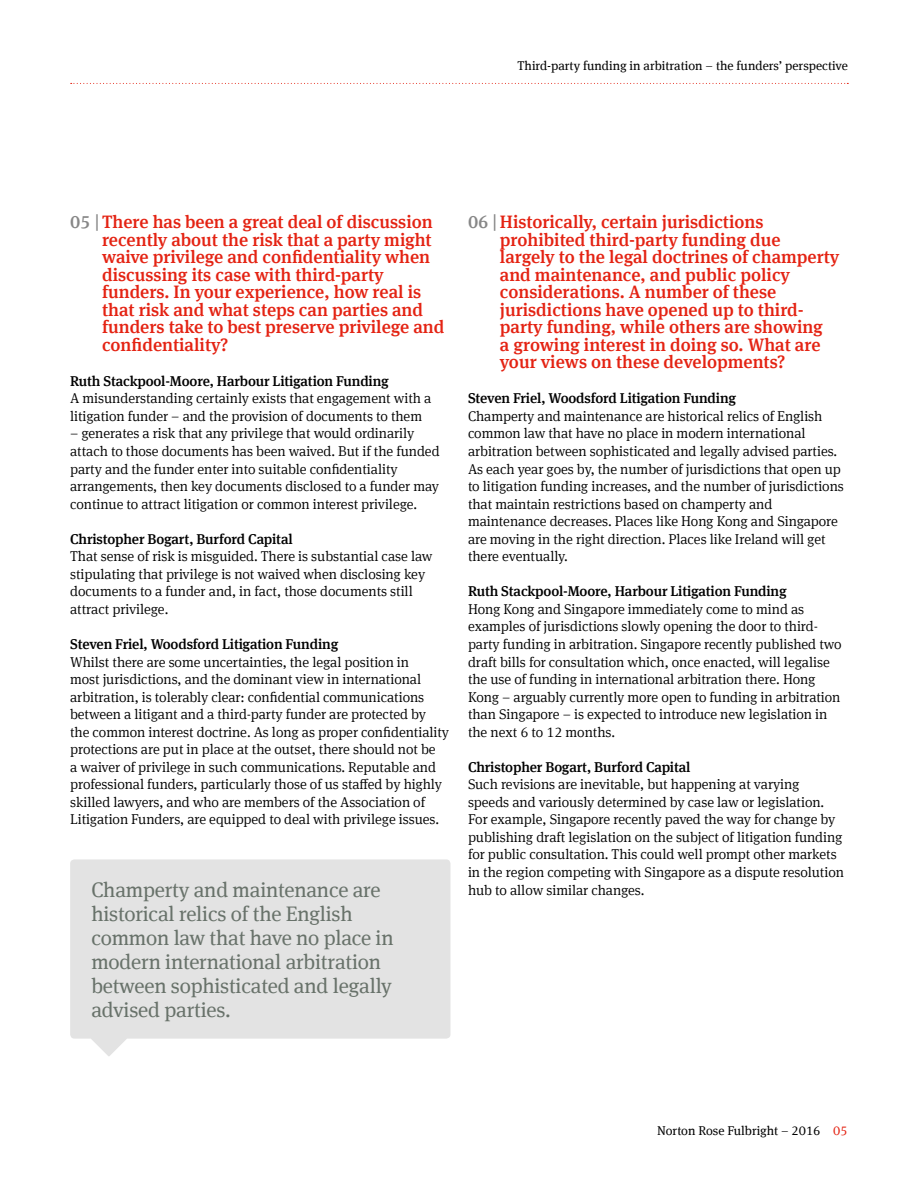
<style>
.page{position:relative;width:918px;height:1188px;background:#fff}
.page>*{position:absolute;margin:0;border:0;box-sizing:border-box;transform-origin:0 0}
.t1{font:21px/24px "Meta Serif Offc Pro";letter-spacing:-.01em;color:#68726a}
.t2{font:500 18px/17.5px "Meta Serif Offc Pro";color:#e42313}
.t3{font:300 14.25px/17.5px "Meta Serif Offc Pro";letter-spacing:-.005em;color:#000}
.t4{font:500 14.25px "Meta Serif Offc Pro";letter-spacing:-.01em;color:#000}
.t5{font:12.75px "Meta Serif Offc Pro";color:#000}
.s1{color:#878787}
.s2{color:#e42313}
</style>
<div class="page">
<svg style="left:70px;top:859px;width:380px;height:197px;background:#e5e5e5"></svg>
<svg style="left:71px;top:83px;width:777px;height:1px"></svg>
<p class="t5" style="left:518px;top:56px;width:332px">Third-party funding in arbitration – the funders’ perspective</p>
<p class="t2" style="left:102px;top:212px;width:344px;text-indent:-32px"><span class="s1">05 |</span> There has been a great deal of discussion recently about the risk that a party might waive privilege and confidentiality when discussing its case with third-party funders. In your experience, how real is that risk and what steps can parties and funders take to best preserve privilege and confidentiality?</p>
<p class="t4" style="left:70px;top:370px;width:320px">Ruth Stackpool-Moore, Harbour Litigation Funding</p>
<p class="t3" style="left:70px;top:389px;width:363px">A misunderstanding certainly exists that engagement with a litigation funder – and the provision of documents to them</p>
<p class="t3" style="left:70px;top:424px;width:371px">– generates a risk that any privilege that would ordinarily attach to those documents has been waived. But if the funded party and the funder enter into suitable confidentiality arrangements, then key documents disclosed to a funder may continue to attract litigation or common interest privilege.</p>
<p class="t4" style="left:70px;top:528px;width:224px">Christopher Bogart, Burford Capital</p>
<p class="t3" style="left:70px;top:547px;width:364px">That sense of risk is misguided. There is substantial case law stipulating that privilege is not waived when disclosing key documents to a funder and, in fact, those documents still attract privilege.</p>
<p class="t4" style="left:70px;top:633px;width:270px">Steven Friel, Woodsford Litigation Funding</p>
<p class="t3" style="left:70px;top:652px;width:380px">Whilst there are some uncertainties, the legal position in<br>most jurisdictions, and the dominant view in international arbitration, is tolerably clear: confidential communications between a litigant and a third-party funder are protected by<br>the common interest doctrine. As long as proper confidentiality protections are put in place at the outset, there should not be<br>a waiver of privilege in such communications. Reputable and professional funders, particularly those of us staffed by highly skilled lawyers, and who are members of the Association of Litigation Funders, are equipped to deal with privilege issues.</p>
<h1 class="t1" style="left:91px;top:877px;width:304px">Champerty and maintenance are historical relics of the English common law that have no place in modern international arbitration between sophisticated and legally advised parties.</h1>
<p class="t2" style="left:500px;top:212px;width:341px;text-indent:-32px"><span class="s1">06 |</span> Historically, certain jurisdictions prohibited third-party funding due largely to the legal doctrines of champerty and maintenance, and public policy considerations. A number of these jurisdictions have opened up to third&shy;party funding, while others are showing<br>a growing interest in doing so. What are your views on these developments?</p>
<p class="t4" style="left:468px;top:388px;width:270px">Steven Friel, Woodsford Litigation Funding</p>
<p class="t3" style="left:468px;top:407px;width:377px">Champerty and maintenance are historical relics of English common law that have no place in modern international arbitration between sophisticated and legally advised parties.<br>As each year goes by, the number of jurisdictions that open up to litigation funding increases, and the number of jurisdictions that maintain restrictions based on champerty and maintenance decreases. Places like Hong Kong and Singapore are moving in the right direction. Places like Ireland will get there eventually.</p>
<p class="t4" style="left:468px;top:580px;width:320px">Ruth Stackpool-Moore, Harbour Litigation Funding</p>
<p class="t3" style="left:468px;top:600px;width:375px">Hong Kong and Singapore immediately come to mind as examples of jurisdictions slowly opening the door to third&shy;party funding in arbitration. Singapore recently published two draft bills for consultation which, once enacted, will legalise the use of funding in international arbitration there. Hong Kong – arguably currently more open to funding in arbitration than Singapore – is expected to introduce new legislation in the next 6 to 12 months.</p>
<p class="t4" style="left:468px;top:756px;width:224px">Christopher Bogart, Burford Capital</p>
<p class="t3" style="left:468px;top:775px;width:378px">Such revisions are inevitable, but happening at varying speeds and variously determined by case law or legislation.<br>For example, Singapore recently paved the way for change by publishing draft legislation on the subject of litigation funding for public consultation. This could well prompt other markets in the region competing with Singapore as a dispute resolution hub to allow similar changes.</p>
<p class="t5" style="left:657px;top:1122px;width:192px">Norton Rose Fulbright – 2016 <span class="s2">05</span></p>
</div>
